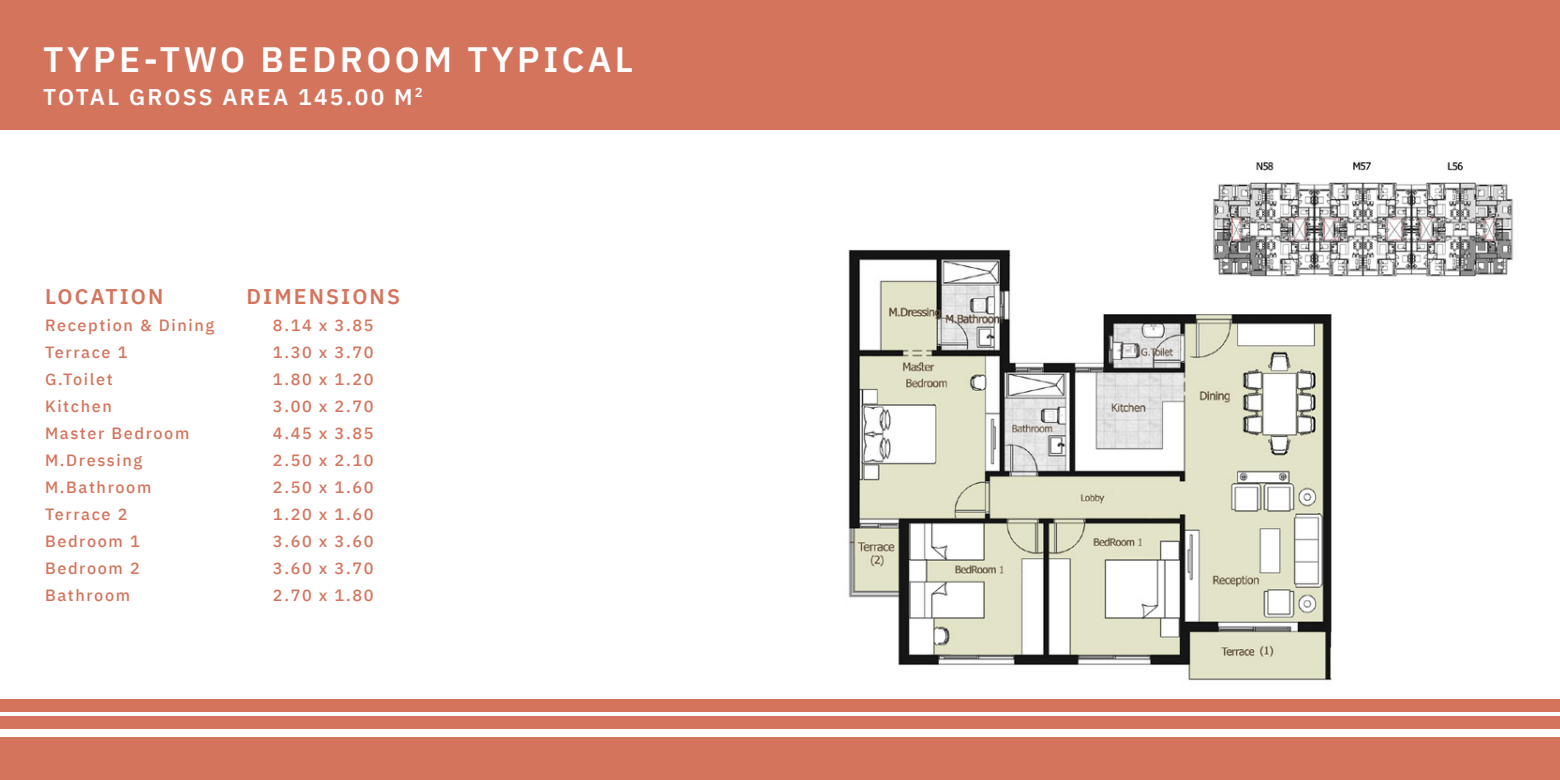
<style>
.page{position:relative;width:1560px;height:780px;background:#fff}
.page>*{position:absolute;margin:0;border:0;box-sizing:border-box;transform-origin:0 0}
.t1{font:600 35.12px "IBM Plex Sans";letter-spacing:.1em;color:#fff}
.t2{font:600 22.62px "IBM Plex Sans";letter-spacing:.1em;color:#fff}
.t3{font:600 21.25px "IBM Plex Sans";letter-spacing:.1em;color:#d4745c}
.t4{font:500 16.25px/27px "IBM Plex Sans";letter-spacing:.1em;color:#d4745c}
</style>
<div class="page">
<img style="left:848px;top:250px;width:484px;height:431px">
<div style="left:0;top:0;width:1559px;height:129px;background:#d4745c"></div>
<div style="left:0;top:698px;width:1559px;height:13px;background:#d4745c"></div>
<div style="left:0;top:716px;width:1559px;height:12px;background:#d4745c"></div>
<div style="left:0;top:737px;width:1559px;height:43px;background:#d4745c"></div>
<img style="left:1207px;top:161px;width:307px;height:132px">
<h1 class="t1" style="left:43px;top:32px;width:591px">TYPE-TWO BEDROOM TYPICAL</h1>
<h2 class="t2" style="left:43px;top:79px;width:381px">TOTAL GROSS AREA 145.00 M<sup>2</sup></h2>
<h3 class="t3" style="left:45px;top:279px;width:120px">LOCATION</h3>
<p class="t4" style="left:45px;top:310px;width:171px">Reception &amp; Dining<br>Terrace 1<br>G.Toilet<br>Kitchen<br>Master Bedroom<br>M.Dressing<br>M.Bathroom<br>Terrace 2<br>Bedroom 1<br>Bedroom 2<br>Bathroom</p>
<h3 class="t3" style="left:246px;top:279px;width:155px">DIMENSIONS</h3>
<p class="t4" style="left:273px;top:310px;width:102px;text-align:justify">8.14 x 3.85<br>1.30 x 3.70<br>1.80 x 1.20<br>3.00 x 2.70<br>4.45 x 3.85<br>2.50 x 2.10<br>2.50 x 1.60<br>1.20 x 1.60<br>3.60 x 3.60<br>3.60 x 3.70<br>2.70 x 1.80</p>
</div>
